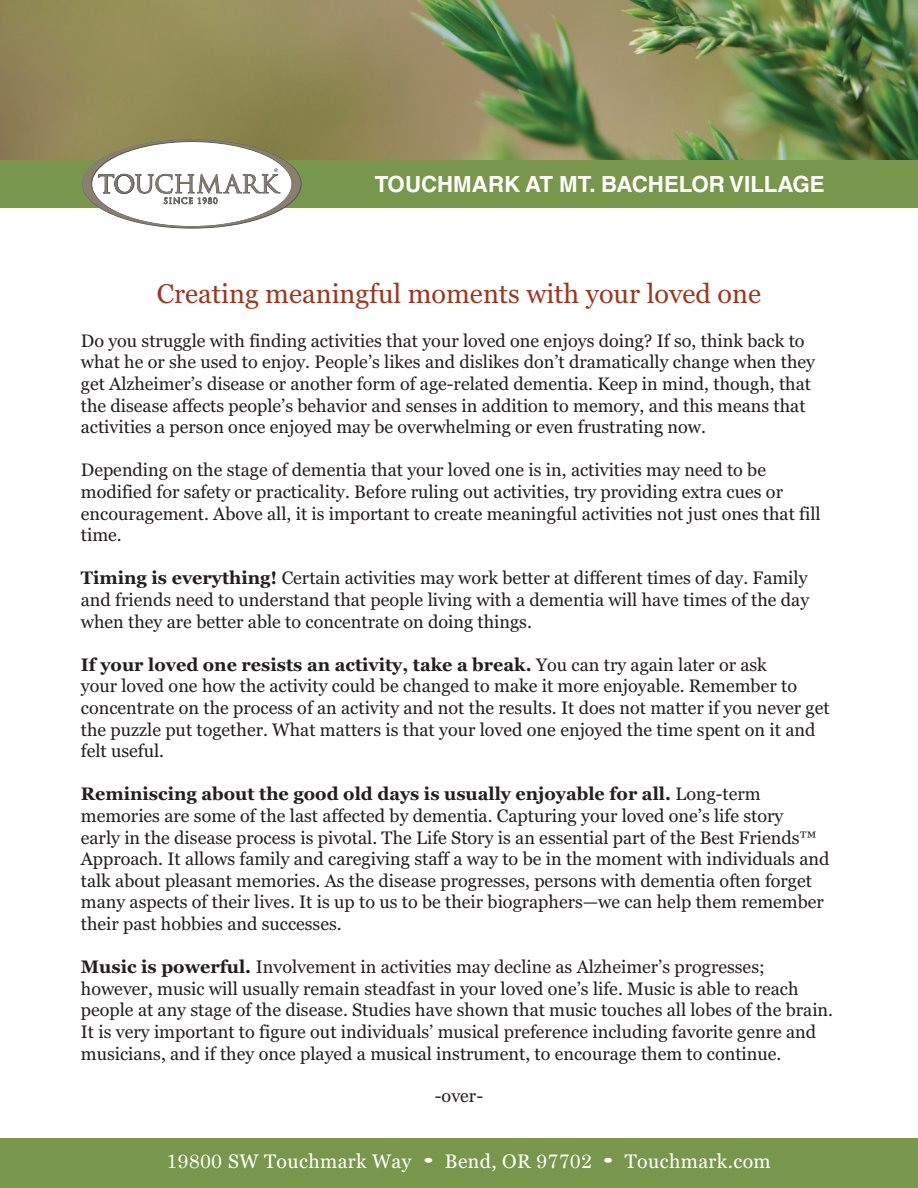
<style>
.page{position:relative;width:918px;height:1188px;background:#fff}
.page>*{position:absolute;margin:0;border:0;box-sizing:border-box;transform-origin:0 0}
.t1{font:27px "Georgia";color:#9d3820}
.t2{font:700 22.35px "Helvetica LT Std";color:#fff}
.t3{font:19.5px "Georgia";letter-spacing:.02em;color:#fff}
.t4{font:18px/21.6px "Georgia";color:#231f20}
.s1{font-weight:700}
.s2{font-family:"Century"}
</style>
<div class="page">
<img style="left:0;top:0;width:918px;height:161px">
<div style="left:0;top:1138px;width:918px;height:50px;background:#79974c"></div>
<div style="left:0;top:161px;width:918px;height:47px;background:#79974c"></div>
<svg style="left:82px;top:139px;width:220px;height:90px"></svg>
<p class="t2" style="left:375px;top:170px;width:451px">TOUCHMARK AT MT. BACHELOR VILLAGE</p>
<p class="t1" style="left:157px;top:277px;width:606px">Creating meaningful moments with your loved one</p>
<p class="t4" style="left:81px;top:330px;width:736px">Do you struggle with finding activities that your loved one enjoys doing? If so, think back to what he or she used to enjoy. People’s likes and dislikes don’t dramatically change when they get Alzheimer’s disease or another form of age-related dementia. Keep in mind, though, that the disease affects people’s behavior and senses in addition to memory, and this means that activities a person once enjoyed may be overwhelming or even frustrating now.</p>
<p class="t4" style="left:81px;top:460px;width:741px">Depending on the stage of dementia that your loved one is in, activities may need to be modified for safety or practicality. Before ruling out activities, try providing extra cues or encouragement. Above all, it is important to create meaningful activities not just ones that fill time.</p>
<p class="t4" style="left:81px;top:568px;width:730px;text-align:justify"><span class="s1">Timing is everything!</span> Certain activities may work better at different times of day. Family and friends need to understand that people living with a dementia will have times of the day when they are better able to concentrate on doing things.</p>
<p class="t4" style="left:81px;top:654px;width:750px"><span class="s1">If your loved one resists an activity, take a break.</span> You can try again later or ask<br>your loved one how the activity could be changed to make it more enjoyable. Remember to concentrate on the process of an activity and not the results. It does not matter if you never get the puzzle put together. What matters is that your loved one enjoyed the time spent on it and felt useful.</p>
<p class="t4" style="left:81px;top:784px;width:750px"><span class="s1">Reminiscing about the good old days is usually enjoyable for all.</span> Long-term memories are some of the last affected by dementia. Capturing your loved one’s life story<br>early in the disease process is pivotal. The Life Story is an essential part of the Best Friends™ Approach. It allows family and caregiving staff a way to be in the moment with individuals and talk about pleasant memories. As the disease progresses, persons with dementia often forget many aspects of their lives. It is up to us to be their biographers—we can help them remember their past hobbies and successes.</p>
<p class="t4" style="left:81px;top:957px;width:754px"><span class="s1">Music is powerful.</span> Involvement in activities may decline as Alzheimer’s progresses; however, music will usually remain steadfast in your loved one’s life. Music is able to reach people at any stage of the disease. Studies have shown that music touches all lobes of the brain.<br>It is very important to figure out individuals’ musical preference including favorite genre and musicians, and if they once played a musical instrument, to encourage them to continue.</p>
<p class="t4" style="left:435px;top:1085px;width:50px">-over-</p>
<p class="t3" style="left:166px;top:1150px;width:606px"><span class="s2">19800</span> SW Touchmark Way • Bend, OR <span class="s2">97702</span> • Touchmark.com</p>
</div>
